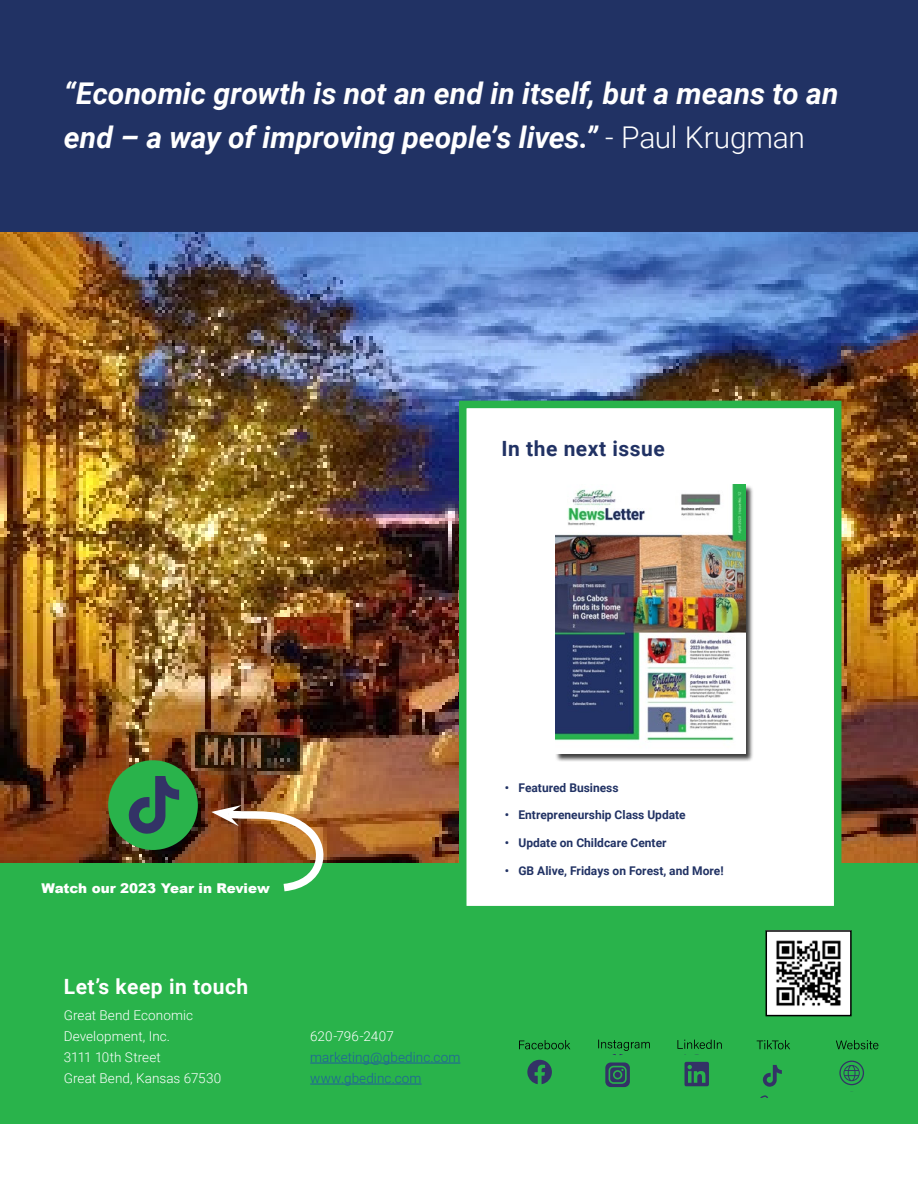
<style>
.page{position:relative;width:918px;height:1188px;background:#fff}
.page>*{position:absolute;margin:0;border:0;box-sizing:border-box;transform-origin:0 0}
.t1{font:italic 700 30px/43.5px "Roboto";color:#fff}
.t2{font:700 21px "Roboto";letter-spacing:.025em;color:#fff}
.t3{font:700 21px "Roboto";letter-spacing:.025em;color:#213264}
.t4{font:300 13.5px/21px "Roboto";letter-spacing:.005em;color:#fff}
.t5{font:300 13.5px/21px "Roboto";letter-spacing:.01em;color:#215e9e}
.t6{font:900 13.5px "Arial";color:#fff}
.t7{font:700 12px "Roboto";color:#213264}
.s1{font-weight:300;font-style:normal}
</style>
<div class="page">
<img style="left:0;top:232px;width:918px;height:631px">
<div style="left:0;top:863px;width:918px;height:261px;background:#29b34b"></div>
<div style="left:0;top:0;width:918px;height:232px;background:#213264"></div>
<div style="left:459px;top:401px;width:382px;height:512px;background:#fff;border:8px solid #29b34b"></div>
<div style="left:555px;top:484px;width:199px;height:278px;background:#000;opacity:.75"></div>
<img style="left:555px;top:485px;width:190px;height:269px">
<img style="left:769px;top:933px;width:80px;height:80px">
<div style="left:766px;top:930px;width:86px;height:86px;border:2px solid #000"></div>
<svg style="left:527px;top:1060px;width:25px;height:24px"></svg>
<svg style="left:762px;top:1065px;width:20px;height:22px"></svg>
<svg style="left:605px;top:1063px;width:25px;height:24px"></svg>
<svg style="left:685px;top:1062px;width:24px;height:24px"></svg>
<svg style="left:839px;top:1061px;width:25px;height:24px"></svg>
<svg style="left:519px;top:1040px;width:51px;height:9px"></svg>
<svg style="left:677px;top:1040px;width:45px;height:9px"></svg>
<svg style="left:836px;top:1040px;width:42px;height:9px"></svg>
<svg style="left:757px;top:1040px;width:33px;height:9px"></svg>
<svg style="left:598px;top:1040px;width:52px;height:15px"></svg>
<svg style="left:211px;top:798px;width:116px;height:94px"></svg>
<div style="left:108px;top:760px;width:90px;height:90px;background:#29b34b;border-radius:50%"></div>
<svg style="left:128px;top:776px;width:51px;height:58px"></svg>
<hr style="left:310px;top:1063px;width:150px;height:1px;background:#215e9e">
<hr style="left:310px;top:1084px;width:112px;height:1px;background:#215e9e">
<h1 class="t1" style="left:64px;top:71px;width:776px">“Economic growth is not an end in itself, but a means to an end – a way of improving people’s lives.” <span class="s1">- Paul Krugman</span></h1>
<h2 class="t3" style="left:501px;top:434px;width:165px">In the next issue</h2>
<p class="t6" style="left:41px;top:879px;width:230px">Watch our 2023 Year in Review</p>
<h2 class="t2" style="left:64px;top:972px;width:186px">Let’s keep in touch</h2>
<p class="t4" style="left:64px;top:1004px;width:159px">Great Bend Economic<br>Development, Inc.<br>3111 10th Street<br>Great Bend, Kansas 67530</p>
<p class="t4" style="left:310px;top:1025px;width:85px">620-796-2407</p>
<p class="t5" style="left:310px;top:1046px;width:152px">marketing@gbedinc.com www.gbedinc.com</p>
<p class="t7" style="left:505px;top:779px;width:115px">• Featured Business</p>
<p class="t7" style="left:505px;top:807px;width:182px">• Entrepreneurship Class Update</p>
<p class="t7" style="left:505px;top:835px;width:163px">• Update on Childcare Center</p>
<p class="t7" style="left:505px;top:863px;width:220px">• GB Alive, Fridays on Forest, and More!</p>
</div>
